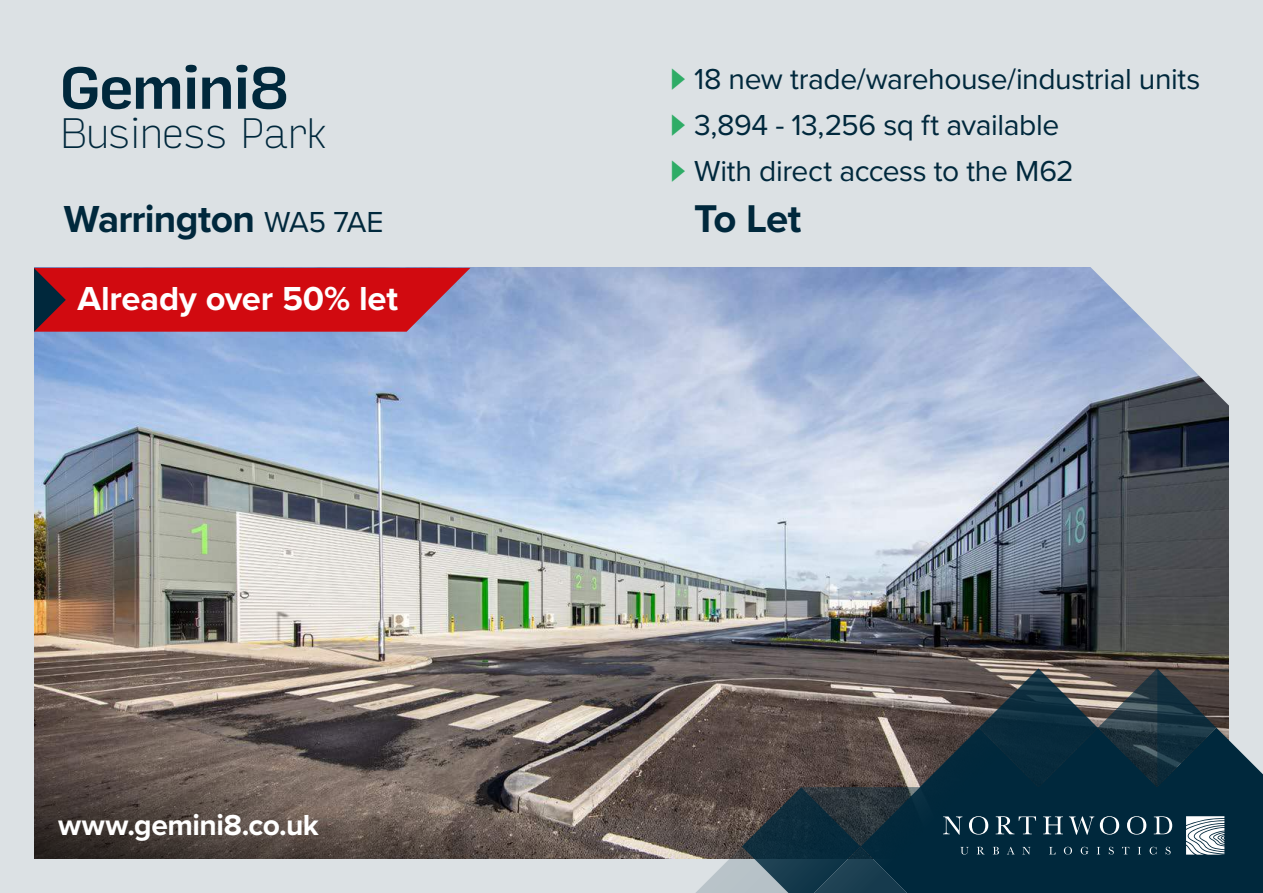
<style>
.page{position:relative;width:1263px;height:893px;background:#dce1e4}
.page>*{position:absolute;margin:0;border:0;box-sizing:border-box;transform-origin:0 0}
.t1{font:500 57.15px "Input Sans";letter-spacing:-.135em;color:#00283c}
.t2{font:100 40.5px "Input Sans";letter-spacing:-.1em;color:#00283c}
.t3{font:700 40.2px "Proxima Nova";color:#00283c}
.t4{font:700 39px "Proxima Nova";letter-spacing:-.02em;color:#00283c}
.t5{font:700 34.5px "Proxima Nova";letter-spacing:-.005em;color:#fff}
.t6{font:30px/45.6px "Proxima Nova";letter-spacing:-.015em;color:#00283c}
.t7{font:700 30px "Proxima Nova";letter-spacing:-.015em;color:#fff}
.s1{font-weight:400;font-size:30px}
.s2{font-weight:300;font-size:34.5px;color:#2eac66}
</style>
<div class="page">
<img style="left:34px;top:268px;width:1195px;height:591px">
<svg style="left:34px;top:729px;width:617px;height:130px;background:#665a54"></svg>
<svg style="left:1090px;top:267px;width:139px;height:140px"></svg>
<svg style="left:682px;top:787px;width:178px;height:106px;background:#48545b"></svg>
<svg style="left:979px;top:668px;width:237px;height:60px;background:#464d51"></svg>
<svg style="left:860px;top:728px;width:403px;height:165px;background:#103141"></svg>
<svg style="left:943px;top:816px;width:19px;height:19px"></svg>
<svg style="left:969px;top:816px;width:19px;height:19px"></svg>
<svg style="left:996px;top:816px;width:40px;height:18px"></svg>
<svg style="left:1043px;top:816px;width:20px;height:18px"></svg>
<svg style="left:1069px;top:816px;width:25px;height:19px"></svg>
<svg style="left:1100px;top:816px;width:19px;height:19px"></svg>
<svg style="left:1127px;top:816px;width:19px;height:19px"></svg>
<svg style="left:1154px;top:816px;width:18px;height:18px"></svg>
<svg style="left:960px;top:847px;width:8px;height:7px"></svg>
<svg style="left:977px;top:847px;width:8px;height:7px"></svg>
<svg style="left:993px;top:847px;width:6px;height:7px"></svg>
<svg style="left:1007px;top:847px;width:7px;height:7px"></svg>
<svg style="left:1022px;top:847px;width:8px;height:8px"></svg>
<svg style="left:1049px;top:847px;width:6px;height:7px"></svg>
<svg style="left:1064px;top:847px;width:8px;height:7px"></svg>
<svg style="left:1081px;top:847px;width:7px;height:7px"></svg>
<svg style="left:1097px;top:847px;width:3px;height:7px"></svg>
<svg style="left:1109px;top:847px;width:5px;height:7px"></svg>
<svg style="left:1122px;top:847px;width:7px;height:7px"></svg>
<svg style="left:1138px;top:847px;width:3px;height:7px"></svg>
<svg style="left:1149px;top:847px;width:7px;height:7px"></svg>
<svg style="left:1166px;top:847px;width:4px;height:7px"></svg>
<svg style="left:1186px;top:816px;width:39px;height:39px;background:#bbc6cb"></svg>
<svg style="left:34px;top:268px;width:436px;height:64px;background:#c31620"></svg>
<h1 class="t1" style="left:57px;top:56px;width:236px">Gemini8</h1>
<h2 class="t2" style="left:60px;top:110px;width:269px">Business Park</h2>
<h3 class="t4" style="left:64px;top:203px;width:321px">Warrington <span class="s1">WA5 7AE</span></h3>
<p class="t5" style="left:77px;top:284px;width:322px">Already over 50% let</p>
<p class="t7" style="left:58px;top:812px;width:262px">www.gemini8.co.uk</p>
<p class="t6" style="left:671px;top:58px;width:531px"><span class="s2">⊲</span> 18 new trade/warehouse/industrial units <span class="s2">⊲</span> 3,894 - 13,256 sq ft available<br><span class="s2">⊲</span> With direct access to the M62</p>
<h3 class="t3" style="left:694px;top:202px;width:109px">To Let</h3>
</div>
